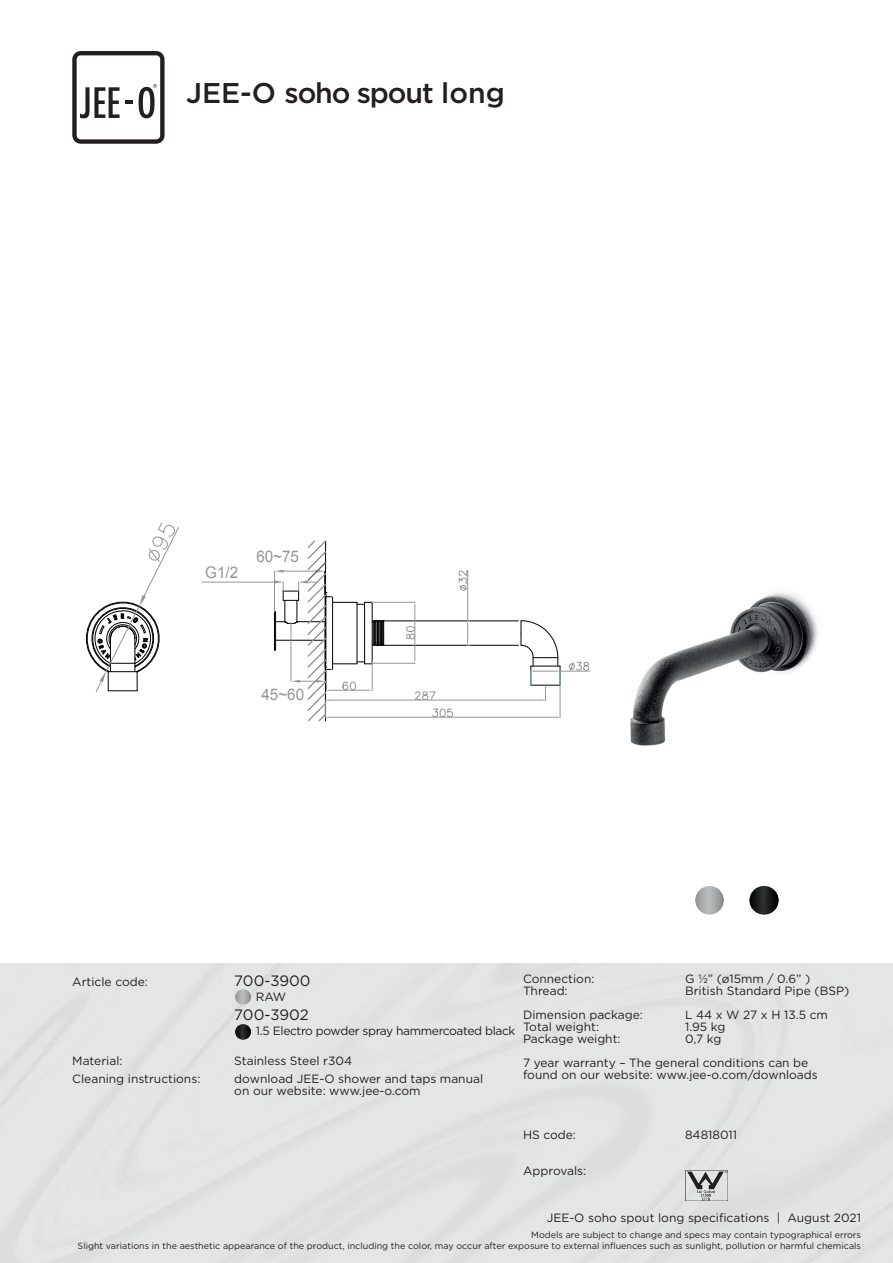
<style>
.page{position:relative;width:893px;height:1263px;background:#fff}
.page>*{position:absolute;margin:0;border:0;box-sizing:border-box;transform-origin:0 0}
.t1{font:500 28.5px "Gotham";letter-spacing:-.04em;color:#231f20}
.t2{font:16.05px "Arial";color:#939598;scale:.95 1}
.t3{font:15px "Gotham";letter-spacing:-.005em;color:#231f20}
.t4{font:12px "Gotham";color:#231f20}
.t5{font:12px "Gotham";letter-spacing:-.03em;color:#231f20}
.t6{font:9px "Gotham";color:#231f20}
</style>
<div class="page">
<div style="left:0;top:963px;width:893px;height:300px;background:#e4e5e7"></div>
<hr style="left:375px;top:645px;width:143px;height:1px;background:#000001">
<hr style="left:375px;top:620px;width:143px;height:1px;background:#000001">
<hr style="left:467px;top:570px;width:1px;height:51px;background:#939598">
<svg style="left:467px;top:621px;width:3px;height:25px"></svg>
<svg style="left:458px;top:570px;width:9px;height:21px"></svg>
<hr style="left:329px;top:700px;width:212px;height:1px;background:#939598">
<svg style="left:520px;top:620px;width:69px;height:81px"></svg>
<svg style="left:414px;top:691px;width:22px;height:9px"></svg>
<hr style="left:202px;top:582px;width:72px;height:1px;background:#939598">
<hr style="left:560px;top:685px;width:1px;height:33px;background:#939598">
<hr style="left:329px;top:717px;width:227px;height:1px;background:#939598">
<svg style="left:274px;top:540px;width:110px;height:182px"></svg>
<svg style="left:432px;top:708px;width:21px;height:9px"></svg>
<svg style="left:86px;top:522px;width:93px;height:170px"></svg>
<hr style="left:372px;top:602px;width:43px;height:1px;background:#939598">
<hr style="left:372px;top:663px;width:43px;height:1px;background:#939598">
<hr style="left:415px;top:606px;width:1px;height:53px;background:#939598">
<svg style="left:406px;top:626px;width:9px;height:13px"></svg>
<svg style="left:72px;top:51px;width:93px;height:93px"></svg>
<img style="left:630px;top:591px;width:188px;height:155px">
<img style="left:686px;top:1170px;width:41px;height:30px">
<img style="left:695px;top:886px;width:29px;height:29px">
<img style="left:749px;top:885px;width:30px;height:30px">
<img style="left:232px;top:989px;width:21px;height:17px">
<img style="left:232px;top:1023px;width:21px;height:17px">
<p class="t1" style="left:186px;top:74px;width:320px">JEE-O soho spout long</p>
<p class="t2" style="left:205px;top:562px;width:36px">G1/2</p>
<p class="t2" style="left:256px;top:546px;width:46px">60~75</p>
<p class="t2" style="left:261px;top:684px;width:46px">45~60</p>
<p class="t4" style="left:72px;top:974px;width:77px">Article code:</p>
<p class="t3" style="left:234px;top:971px;width:78px">700-3900</p>
<p class="t4" style="left:256px;top:989px;width:32px">RAW</p>
<p class="t3" style="left:234px;top:1005px;width:76px">700-3902</p>
<p class="t5" style="left:256px;top:1023px;width:261px">1.5 Electro powder spray hammercoated black</p>
<p class="t4" style="left:72px;top:1053px;width:52px">Material:</p>
<p class="t4" style="left:234px;top:1053px;width:119px">Stainless Steel r304</p>
<p class="t4" style="left:72px;top:1071px;width:130px">Cleaning instructions:</p>
<p class="t4" style="left:234px;top:1071px;width:250px">download JEE-O shower and taps manual</p>
<p class="t4" style="left:234px;top:1083px;width:188px">on our website: www.jee-o.com</p>
<p class="t4" style="left:523px;top:971px;width:73px">Connection:</p>
<p class="t4" style="left:685px;top:971px;width:127px">G ½” (ø15mm / 0.6” )</p>
<p class="t4" style="left:523px;top:983px;width:46px">Thread:</p>
<p class="t4" style="left:685px;top:983px;width:166px">British Standard Pipe (BSP)</p>
<p class="t4" style="left:523px;top:1007px;width:121px">Dimension package:</p>
<p class="t4" style="left:685px;top:1007px;width:144px">L 44 x W 27 x H 13.5 cm</p>
<p class="t4" style="left:523px;top:1019px;width:78px">Total weight:</p>
<p class="t4" style="left:685px;top:1019px;width:42px">1.95 kg</p>
<p class="t4" style="left:523px;top:1031px;width:99px">Package weight:</p>
<p class="t4" style="left:685px;top:1031px;width:38px">0,7 kg</p>
<p class="t4" style="left:523px;top:1055px;width:287px">7 year warranty – The general conditions can be</p>
<p class="t4" style="left:523px;top:1067px;width:296px">found on our website: www.jee-o.com/downloads</p>
<p class="t4" style="left:523px;top:1127px;width:54px">HS code:</p>
<p class="t4" style="left:685px;top:1127px;width:54px">84818011</p>
<p class="t4" style="left:523px;top:1163px;width:65px">Approvals:</p>
<p class="t4" style="left:547px;top:1209px;width:316px">JEE-O soho spout long specifications | August 2021</p>
<p class="t6" style="left:531px;top:1229px;width:331px">Models are subject to change and specs may contain typographical errors</p>
<p class="t6" style="left:78px;top:1240px;width:785px">Slight variations in the aesthetic appearance of the product, including the color, may occur after exposure to external influences such as sunlight, pollution or harmful chemicals</p>
</div>
